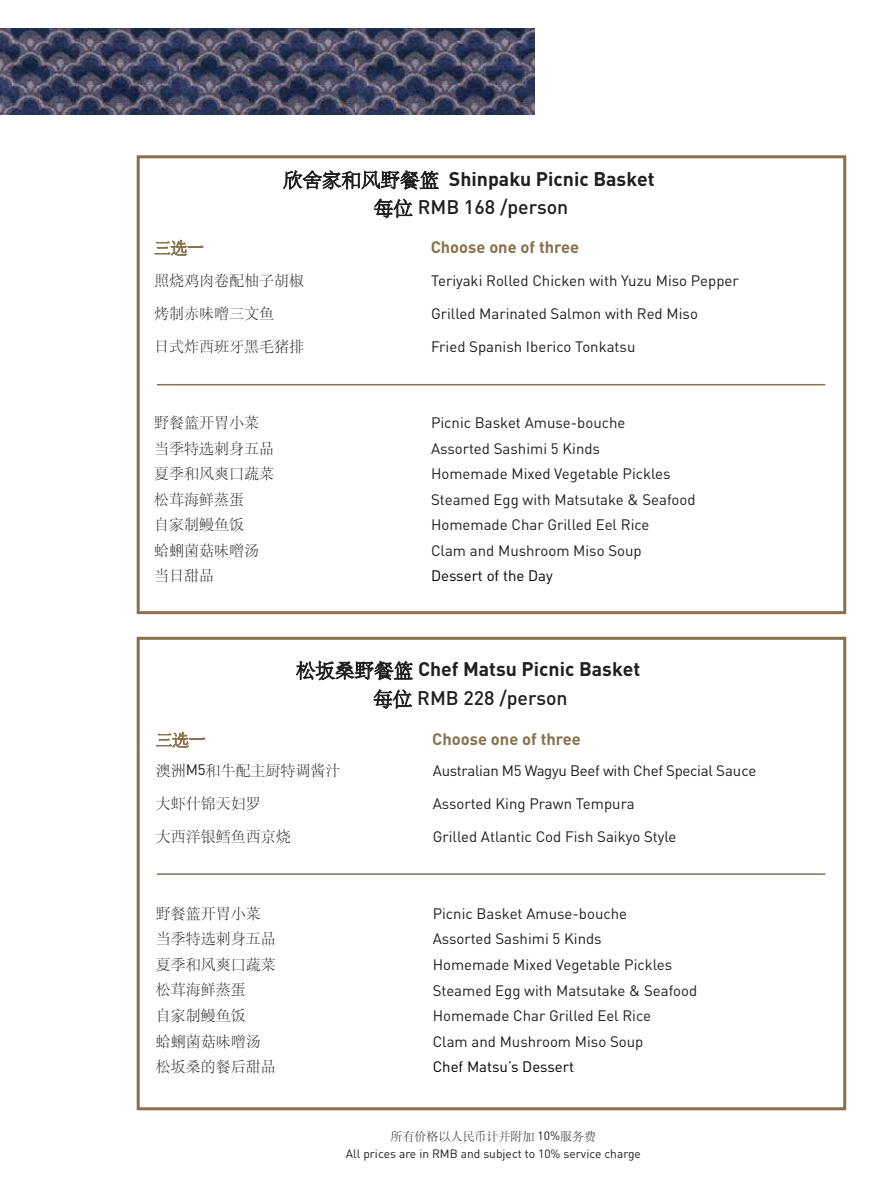
<style>
.page{position:relative;width:893px;height:1191px;background:#fff}
.page>*{position:absolute;margin:0;border:0;box-sizing:border-box;transform-origin:0 0}
.t1{font:700 19.5px/28.5px "DIN";color:#221e1f;text-align:center}
.t2{font:700 16.5px "DIN Pro";color:#88714c}
.t3{font:15px/25.5px "DIN Pro";color:#221e1f}
.t4{font:15px/25.5px "ST Song";color:#221e1f}
.t5{font:15px "DIN Pro";letter-spacing:-.02em;color:#221e1f}
.t6{font:15px "DIN Pro";color:#000}
.t7{font:12px "DIN Pro";color:#221e1f}
.t8{font:12px "ST Song";color:#221e1f}
.s1{font-family:"ST Song";font-weight:400}
.s2{font-weight:500}
.s3{font-family:"DIN Pro"}
</style>
<div class="page">
<img style="left:0;top:28px;width:356px;height:87px">
<img style="left:356px;top:28px;width:178px;height:87px">
<svg style="left:283px;top:170px;width:156px;height:20px"></svg>
<svg style="left:374px;top:198px;width:38px;height:21px"></svg>
<svg style="left:154px;top:240px;width:50px;height:16px"></svg>
<svg style="left:296px;top:660px;width:117px;height:20px"></svg>
<svg style="left:373px;top:689px;width:39px;height:20px"></svg>
<svg style="left:156px;top:731px;width:49px;height:17px"></svg>
<div style="left:137px;top:637px;width:709px;height:473px;border:3px solid #88714c"></div>
<div style="left:137px;top:155px;width:709px;height:459px;border:3px solid #88714c"></div>
<hr style="left:157px;top:384px;width:668px;height:1px;background:#88714c">
<hr style="left:157px;top:873px;width:668px;height:2px;background:#88714c">
<h1 class="t1" style="left:283px;top:164px;width:373px"><span class="s1">欣舍家和风野餐篮</span> Shinpaku Picnic Basket<span class="s1">每位</span> <span class="s2">RMB 168 /person</span></h1>
<p class="t2" style="left:431px;top:236px;width:150px">Choose one of three</p>
<p class="t4" style="left:154px;top:267px;width:151px">照烧鸡肉卷配柚子胡椒</p>
<p class="t4" style="left:154px;top:300px;width:121px">烤制赤味噌三文鱼</p>
<p class="t4" style="left:154px;top:333px;width:151px">日式炸西班牙黑毛猪排</p>
<p class="t4" style="left:154px;top:409px;width:121px">野餐篮开胃小菜当季特选刺身五品夏季和风爽口蔬菜松茸海鲜蒸蛋<br>自家制鳗鱼饭<br>蛤蜊菌菇味噌汤当日甜品</p>
<p class="t3" style="left:431px;top:267px;width:309px">Teriyaki Rolled Chicken with Yuzu Miso Pepper</p>
<p class="t3" style="left:431px;top:300px;width:268px">Grilled Marinated Salmon with Red Miso</p>
<p class="t3" style="left:431px;top:333px;width:206px">Fried Spanish Iberico Tonkatsu</p>
<p class="t3" style="left:431px;top:409px;width:266px">Picnic Basket Amuse-bouche<br>Assorted Sashimi 5 Kinds<br>Homemade Mixed Vegetable Pickles<br>Steamed Egg with Matsutake &amp; Seafood<br>Homemade Char Grilled Eel Rice<br>Clam and Mushroom Miso Soup</p>
<p class="t6" style="left:431px;top:566px;width:123px">Dessert of the Day</p>
<h1 class="t1" style="left:296px;top:654px;width:346px"><span class="s1">松坂桑野餐篮</span> Chef Matsu Picnic Basket<span class="s1">每位</span> <span class="s2">RMB 228 /person</span></h1>
<p class="t2" style="left:432px;top:727px;width:150px">Choose one of three</p>
<p class="t4" style="left:156px;top:757px;width:186px">澳洲<span class="s3">M5</span>和牛配主厨特调酱汁</p>
<p class="t4" style="left:156px;top:790px;width:106px">大虾什锦天妇罗</p>
<p class="t4" style="left:156px;top:823px;width:136px">大西洋银鳕鱼西京烧</p>
<p class="t4" style="left:156px;top:900px;width:121px">野餐篮开胃小菜当季特选刺身五品夏季和风爽口蔬菜松茸海鲜蒸蛋<br>自家制鳗鱼饭<br>蛤蜊菌菇味噌汤松坂桑的餐后甜品</p>
<p class="t5" style="left:433px;top:761px;width:325px">Australian M5 Wagyu Beef with Chef Special Sauce</p>
<p class="t3" style="left:433px;top:790px;width:204px">Assorted King Prawn Tempura</p>
<p class="t3" style="left:433px;top:823px;width:245px">Grilled Atlantic Cod Fish Saikyo Style</p>
<p class="t3" style="left:433px;top:900px;width:266px">Picnic Basket Amuse-bouche<br>Assorted Sashimi 5 Kinds<br>Homemade Mixed Vegetable Pickles<br>Steamed Egg with Matsutake &amp; Seafood<br>Homemade Char Grilled Eel Rice<br>Clam and Mushroom Miso Soup</p>
<p class="t6" style="left:433px;top:1056px;width:143px">Chef Matsu’s Dessert</p>
<p class="t8" style="left:391px;top:1128px;width:207px">所有价格以人民币计并附加 <span class="s3">10%</span>服务费</p>
<p class="t7" style="left:346px;top:1145px;width:296px">All prices are in RMB and subject to 10% service charge</p>
</div>
